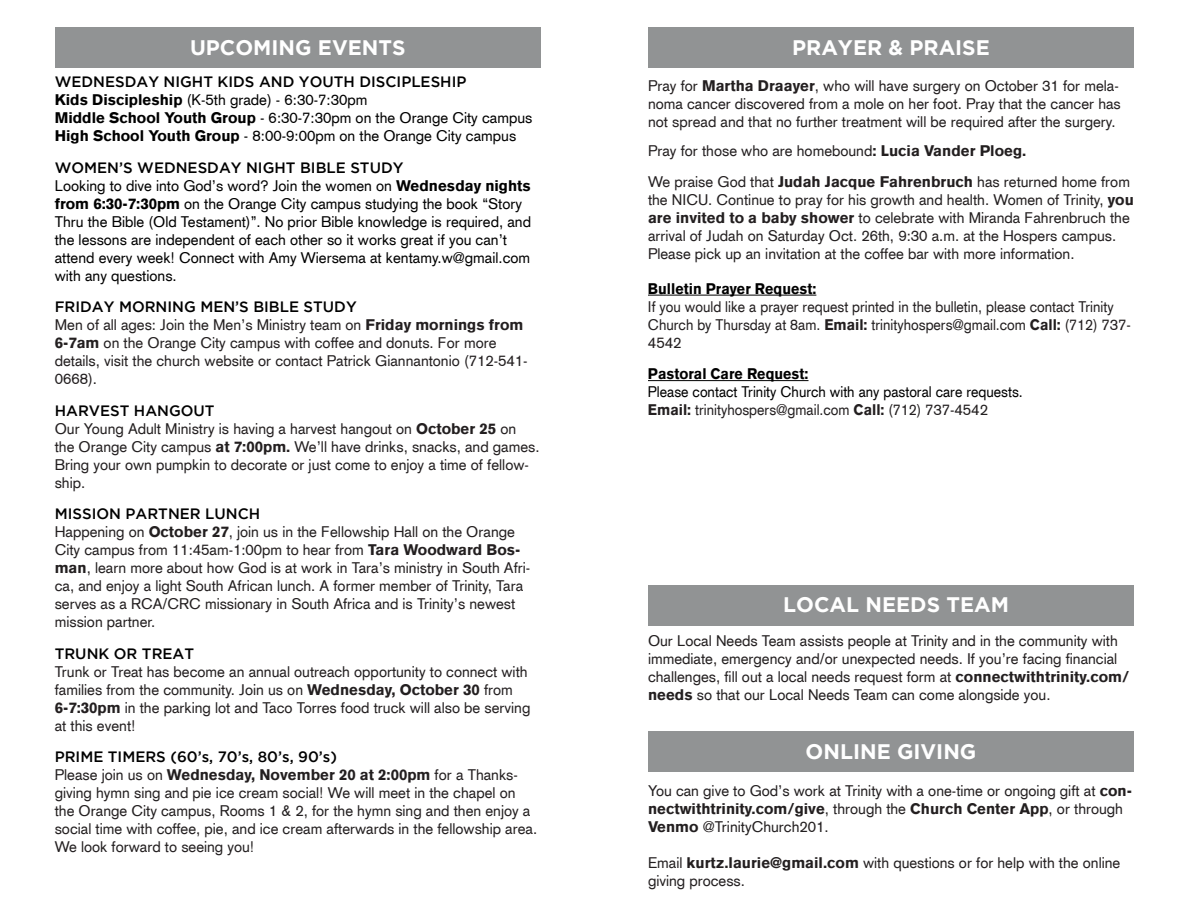
<style>
.page{position:relative;width:1188px;height:918px;background:#fff}
.page>*{position:absolute;margin:0;border:0;box-sizing:border-box;transform-origin:0 0}
.t1{font:700 21px "Gotham";color:#fff}
.t2{font:15px/18px "Akzidenz Grotesk CE";color:#231f20}
.t3{font:15px/18px "Akzidenz Grotesk CE";color:#000}
.t4{font:15px/18px "Akzidenz Grotesk CE";color:#231f20;scale:.95 1}
.t5{font:15px/18px "Akzidenz Grotesk CE";color:#000;scale:.95 1}
.s1{font-family:"Gotham";font-weight:500}
.s2{font-weight:900}
.s3{font-family:"Gotham";font-weight:500;color:#000}
.s4{font-weight:900;color:#000}
.s5{font-weight:900;color:#231f20}
.s6{color:#231f20}
</style>
<div class="page">
<div style="left:648px;top:27px;width:486px;height:40px;background:#919394"></div>
<hr style="left:648px;top:295px;width:168px;height:1px;background:#000">
<hr style="left:648px;top:380px;width:161px;height:1px;background:#000">
<div style="left:648px;top:585px;width:486px;height:41px;background:#919394"></div>
<div style="left:648px;top:731px;width:486px;height:41px;background:#919394"></div>
<div style="left:55px;top:28px;width:486px;height:40px;background:#919394"></div>
<p class="t1" style="left:190px;top:35px;width:217px">UPCOMING EVENTS</p>
<p class="t3" style="left:55px;top:73px;width:479px"><span class="s1">WEDNESDAY NIGHT KIDS AND YOUTH DISCIPLESHIP<br></span><span class="s2">Kids Discipleship</span> (K-5th grade) - 6:30-7:30pm<br><span class="s2">Middle School Youth Group</span> - 6:30-7:30pm on the Orange City campus <span class="s2">High School Youth Group</span> - 8:00-9:00pm on the Orange City campus</p>
<p class="t3" style="left:55px;top:158px;width:478px"><span class="s1">WOMEN’S WEDNESDAY NIGHT BIBLE STUDY<br></span>Looking to dive into God’s word? Join the women on <span class="s2">Wednesday nights from 6:30-7:30pm</span> on the Orange City campus studying the book “Story Thru the Bible (Old Testament)”. No prior Bible knowledge is required, and the lessons are independent of each other so it works great if you can’t attend every week! Connect with Amy Wiersema at kentamy.w@gmail.com with any questions.</p>
<p class="t2" style="left:55px;top:298px;width:474px"><span class="s3">FRIDAY MORNING MEN’S BIBLE STUDY<br></span>Men of all ages: Join the Men’s Ministry team on <span class="s2">Friday mornings from 6-7am</span> on the Orange City campus with coffee and donuts. For more details, visit the church website or contact Patrick Giannantonio (712-541- 0668).</p>
<p class="t2" style="left:55px;top:401px;width:486px"><span class="s3">HARVEST HANGOUT<br></span>Our Young Adult Ministry is having a harvest hangout on <span class="s2">October 25</span> on the Orange City campus <span class="s2">at 7:00pm.</span> We’ll have drinks, snacks, and games.<br>Bring your own pumpkin to decorate or just come to enjoy a time of fellow&shy;ship.</p>
<p class="t2" style="left:55px;top:505px;width:477px"><span class="s3">MISSION PARTNER LUNCH<br></span>Happening on <span class="s2">October 27</span>, join us in the Fellowship Hall on the Orange City campus from 11:45am-1:00pm to hear from <span class="s2">Tara Woodward Bos&shy;man</span>, learn more about how God is at work in Tara’s ministry in South Afri&shy;ca, and enjoy a light South African lunch. A former member of Trinity, Tara serves as a RCA/CRC missionary in South Africa and is Trinity’s newest mission partner.</p>
<p class="t2" style="left:55px;top:644px;width:477px"><span class="s3">TRUNK OR TREAT<br></span>Trunk or Treat has become an annual outreach opportunity to connect with families from the community. Join us on <span class="s2">Wednesday, October 30</span> from <span class="s2">6-7:30pm</span> in the parking lot and Taco Torres food truck will also be serving at this event!</p>
<p class="t2" style="left:55px;top:748px;width:484px"><span class="s3">PRIME TIMERS (60’s, 70’s, 80’s, 90’s)<br></span>Please join us on <span class="s2">Wednesday, November 20 at 2:00pm</span> for a Thanks&shy;giving hymn sing and pie ice cream social! We will meet in the chapel on the Orange City campus, Rooms 1 &amp; 2, for the hymn sing and then enjoy a social time with coffee, pie, and ice cream afterwards in the fellowship area.<br>We look forward to seeing you!</p>
<p class="t1" style="left:792px;top:36px;width:199px">PRAYER &amp; PRAISE</p>
<p class="t2" style="left:648px;top:77px;width:474px">Pray for <span class="s2">Martha Draayer</span>, who will have surgery on October 31 for mela&shy;noma cancer discovered from a mole on her foot. Pray that the cancer has not spread and that no further treatment will be required after the surgery.</p>
<p class="t2" style="left:648px;top:141px;width:380px">Pray for those who are homebound<span class="s2">: Lucia Vander Ploeg.</span></p>
<p class="t2" style="left:648px;top:173px;width:487px">We praise God that <span class="s2">Judah Jacque Fahrenbruch</span> has returned home from the NICU. Continue to pray for his growth and health. Women of Trinity, <span class="s2">you are invited to a baby shower</span> to celebrate with Miranda Fahrenbruch the arrival of Judah on Saturday Oct. 26th, 9:30 a.m. at the Hospers campus.<br>Please pick up an invitation at the coffee bar with more information.</p>
<p class="t4" style="left:648px;top:279px;width:510px"><span class="s4">Bulletin Prayer Request:<br></span>If you would like a prayer request printed in the bulletin, please contact Trinity Church by Thursday at 8am. <span class="s2">Email:</span> trinityhospers@gmail.com <span class="s2">Call:</span> (712) 737- 4542</p>
<p class="t5" style="left:648px;top:365px;width:396px"><span class="s2">Pastoral Care Request:<br></span>Please contact Trinity Church with any pastoral care requests.<br><span class="s5">Email:</span> <span class="s6">trinityhospers@gmail.com</span> <span class="s5">Call:</span> <span class="s6">(712) 737-4542</span></p>
<p class="t1" style="left:783px;top:592px;width:227px">LOCAL NEEDS TEAM</p>
<p class="t2" style="left:648px;top:632px;width:483px">Our Local Needs Team assists people at Trinity and in the community with immediate, emergency and/or unexpected needs. If you’re facing financial challenges, fill out a local needs request form at <span class="s2">connectwithtrinity.com/ needs</span> so that our Local Needs Team can come alongside you.</p>
<p class="t1" style="left:806px;top:740px;width:172px">ONLINE GIVING</p>
<p class="t2" style="left:648px;top:781px;width:485px">You can give to God’s work at Trinity with a one-time or ongoing gift at <span class="s2">con&shy;nectwithtrinity.com/give</span>, through the <span class="s2">Church Center App</span>, or through<br><span class="s2">Venmo</span> @TrinityChurch201.</p>
<p class="t2" style="left:648px;top:853px;width:474px">Email <span class="s2">kurtz.laurie@gmail.com</span> with questions or for help with the online giving process.</p>
</div>
